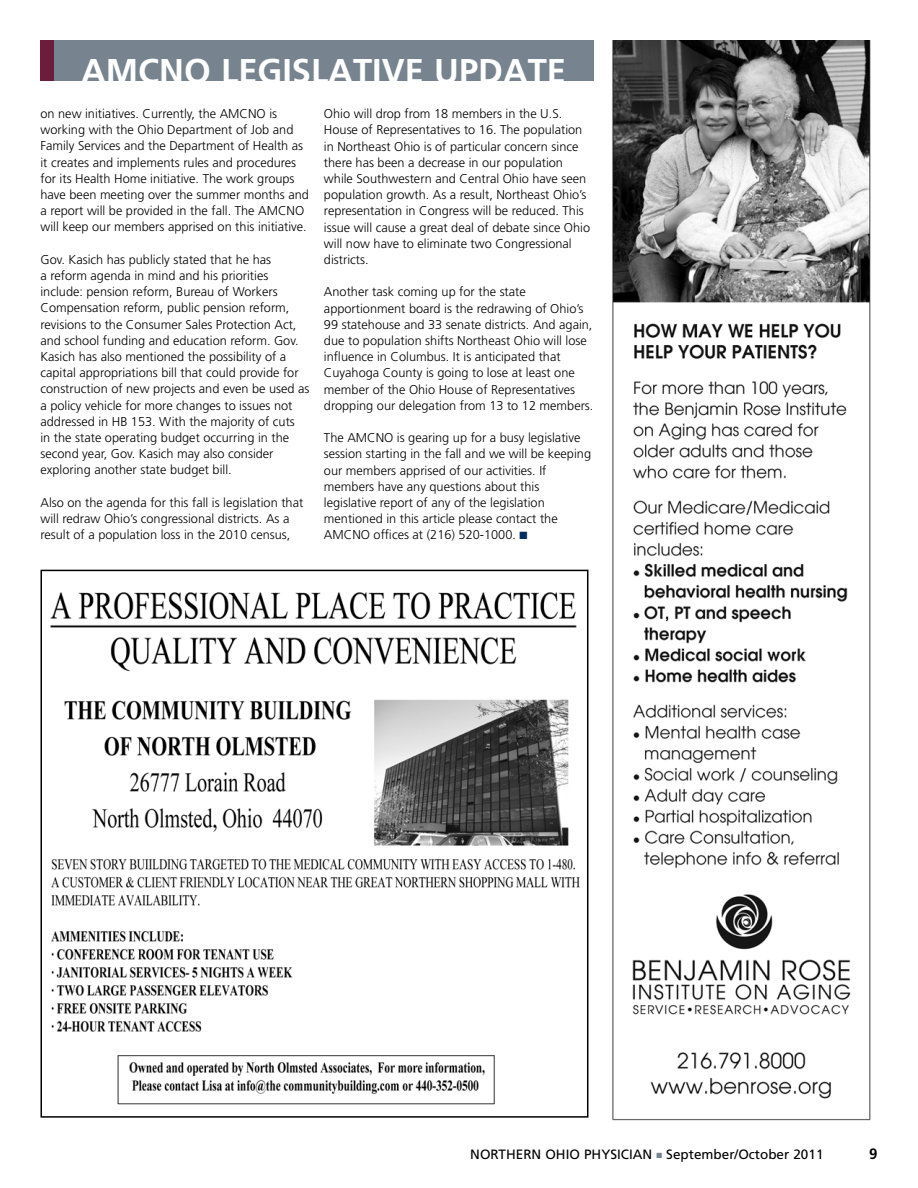
<style>
.page{position:relative;width:918px;height:1188px;background:#fff}
.page>*{position:absolute;margin:0;border:0;box-sizing:border-box;transform-origin:0 0}
.t1{font:700 34.35px "Frutiger";color:#fff}
.t2{font:700 15px "Frutiger";color:#000}
.t3{font:13.5px "Frutiger";color:#000}
.t4{font:300 12.75px/16.2px "Frutiger";color:#000}
.s1{color:#002f60}
.s2{color:#77848f}
</style>
<div class="page">
<div style="left:40px;top:40px;width:554px;height:41px;background:#77848f"></div>
<div style="left:40px;top:40px;width:14px;height:41px;background:#6b1d3c"></div>
<img style="left:612px;top:40px;width:259px;height:1081px">
<img style="left:50px;top:592px;width:530px;height:513px">
<div style="left:40px;top:570px;width:548px;height:548px;border:2px solid #000"></div>
<h1 class="t1" style="left:81px;top:51px;width:267px">AMCNO LEGISLATIVE</h1>
<h1 class="t1" style="left:434px;top:51px;width:47px">UPDATE</h1>
<p class="t4" style="left:40px;top:105px;width:270px">on new initiatives. Currently, the AMCNO is working with the Ohio Department of Job and Family Services and the Department of Health as it creates and implements rules and procedures for its Health Home initiative. The work groups have been meeting over the summer months and a report will be provided in the fall. The AMCNO will keep our members apprised on this initiative.</p>
<p class="t4" style="left:40px;top:251px;width:270px">Gov. Kasich has publicly stated that he has<br>a reform agenda in mind and his priorities include: pension reform, Bureau of Workers Compensation reform, public pension reform, revisions to the Consumer Sales Protection Act, and school funding and education reform. Gov.<br>Kasich has also mentioned the possibility of a capital appropriations bill that could provide for construction of new projects and even be used as a policy vehicle for more changes to issues not addressed in HB 153. With the majority of cuts<br>in the state operating budget occurring in the second year, Gov. Kasich may also consider exploring another state budget bill.</p>
<p class="t4" style="left:40px;top:494px;width:264px">Also on the agenda for this fall is legislation that will redraw Ohio’s congressional districts. As a result of a population loss in the 2010 census,</p>
<p class="t4" style="left:324px;top:106px;width:268px">Ohio will drop from 18 members in the U.S.<br>House of Representatives to 16. The population in Northeast Ohio is of particular concern since there has been a decrease in our population while Southwestern and Central Ohio have seen population growth. As a result, Northeast Ohio’s representation in Congress will be reduced. This issue will cause a great deal of debate since Ohio will now have to eliminate two Congressional districts.</p>
<p class="t4" style="left:324px;top:284px;width:271px">Another task coming up for the state apportionment board is the redrawing of Ohio’s 99 statehouse and 33 senate districts. And again, due to population shifts Northeast Ohio will lose influence in Columbus. It is anticipated that Cuyahoga County is going to lose at least one member of the Ohio House of Representatives dropping our delegation from 13 to 12 members.</p>
<p class="t4" style="left:324px;top:430px;width:269px">The AMCNO is gearing up for a busy legislative session starting in the fall and we will be keeping our members apprised of our activities. If members have any questions about this legislative report of any of the legislation mentioned in this article please contact the AMCNO offices at (216) 520-1000. <span class="s1">■</span></p>
<p class="t3" style="left:470px;top:1147px;width:130px">NORTHERN OHIO Physician</p>
<p class="t3" style="left:656px;top:1147px;width:169px"><span class="s2">■</span> September/October 2011</p>
<p class="t2" style="left:869px;top:1145px;width:10px">9</p>
</div>
